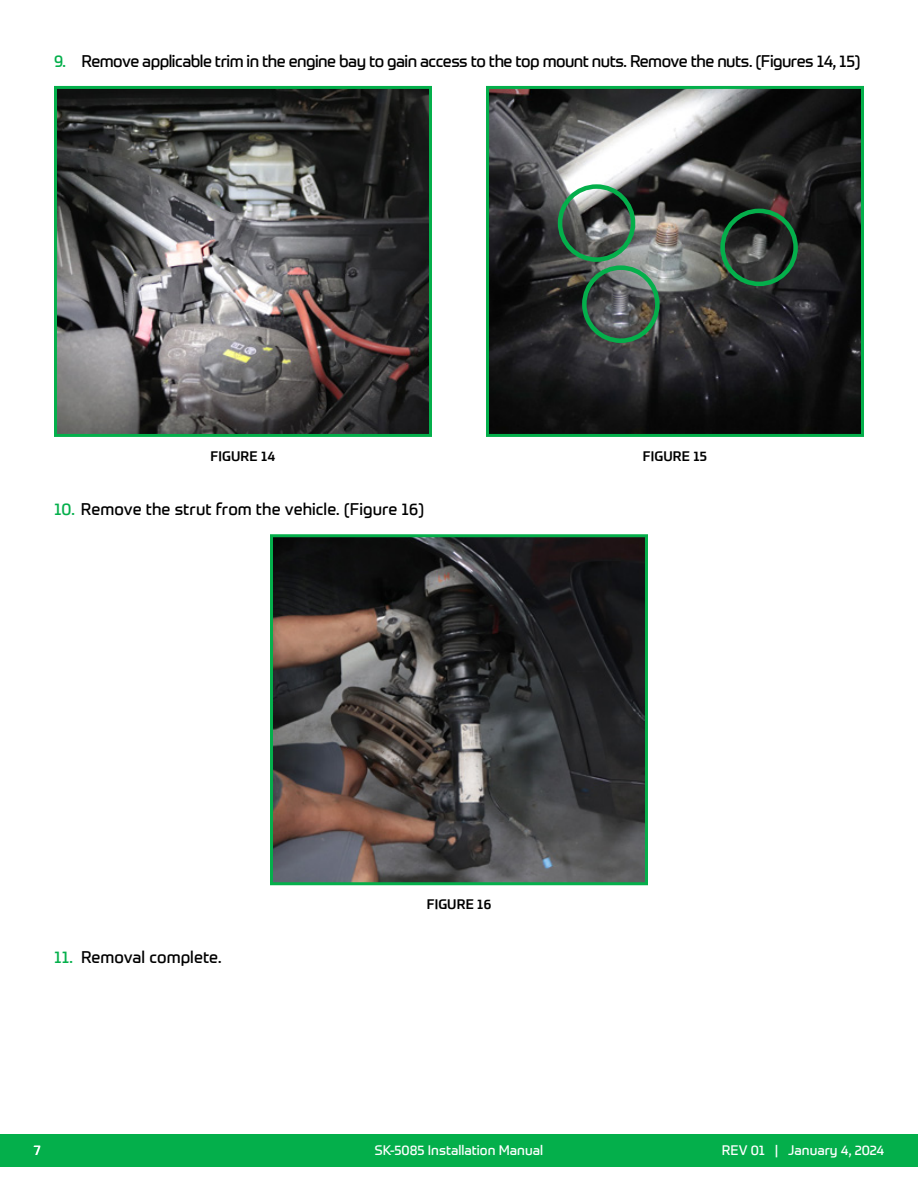
<style>
.page{position:relative;width:918px;height:1188px;background:#fff}
.page>*{position:absolute;margin:0;border:0;box-sizing:border-box;transform-origin:0 0}
.t1{font:16.5px "Prometo";letter-spacing:-.03em;color:#000}
.t2{font:16.5px "Prometo";letter-spacing:.005em;color:#000}
.t3{font:16.5px "Prometo";color:#000}
.t4{font:13.5px "Prometo";color:#fff}
.t5{font:500 13.5px "Prometo";letter-spacing:.015em;color:#000}
.s1{color:#04af4b}
</style>
<div class="page">
<div style="left:0;top:1134px;width:918px;height:32px;background:#04af4b"></div>
<img style="left:58px;top:90px;width:370px;height:343px">
<div style="left:54px;top:86px;width:378px;height:351px;border:3px solid #04af4b"></div>
<img style="left:490px;top:90px;width:370px;height:343px">
<div style="left:582px;top:265px;width:78px;height:78px;border:4px solid #04af4b;border-radius:50%"></div>
<div style="left:720px;top:209px;width:78px;height:77px;border:4px solid #04af4b;border-radius:50%"></div>
<div style="left:558px;top:184px;width:77px;height:78px;border:4px solid #04af4b;border-radius:50%"></div>
<div style="left:486px;top:86px;width:378px;height:351px;border:3px solid #04af4b"></div>
<img style="left:274px;top:538px;width:370px;height:343px">
<div style="left:270px;top:534px;width:378px;height:351px;border:3px solid #04af4b"></div>
<p class="t1" style="left:54px;top:51px;width:808px"><span class="s1">9.</span> Remove applicable trim in the engine bay to gain access to the top mount nuts. Remove the nuts. (Figures 14, 15)</p>
<p class="t5" style="left:211px;top:448px;width:66px">FIGURE 14</p>
<p class="t5" style="left:643px;top:448px;width:66px">FIGURE 15</p>
<p class="t2" style="left:54px;top:499px;width:372px"><span class="s1">10.</span> Remove the strut from the vehicle. (Figure 16)</p>
<p class="t3" style="left:54px;top:947px;width:169px"><span class="s1">11.</span> Removal complete.</p>
<p class="t5" style="left:427px;top:896px;width:66px">FIGURE 16</p>
<p class="t4" style="left:34px;top:1142px;width:9px">7</p>
<p class="t4" style="left:375px;top:1142px;width:170px">SK-5085 Installation Manual</p>
<p class="t4" style="left:722px;top:1142px;width:164px">REV 01 | January 4, 2024</p>
</div>
